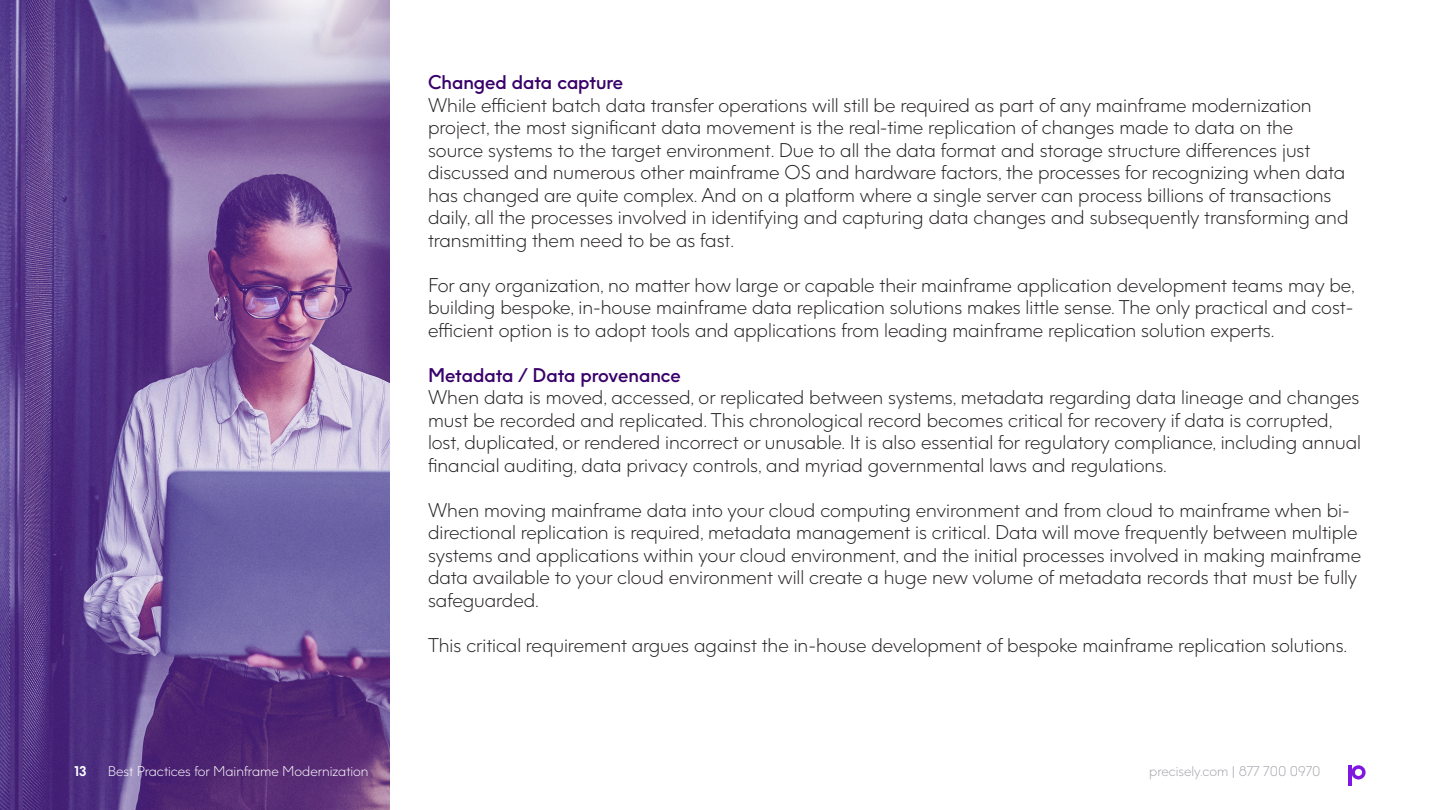
<style>
.page{position:relative;width:1440px;height:810px;background:#fff}
.page>*{position:absolute;margin:0;border:0;box-sizing:border-box;transform-origin:0 0}
.t1{font:300 18.75px/22.5px "Precisely";color:#231f20}
.t2{font:600 18.75px "Precisely";color:#39006b}
.t3{font:300 13.35px "Precisely";color:#fff}
.t4{font:300 13.35px "Precisely";color:#a3a3ab}
.t5{font:700 13.35px "Precisely";color:#fff}
</style>
<div class="page">
<svg style="left:0;top:0;width:389px;height:810px;background:#775c9c"></svg>
<svg style="left:1351px;top:765px;width:15px;height:15px"></svg>
<hr style="left:1348px;top:766px;width:3px;height:20px;background:#8017e1">
<p class="t2" style="left:428px;top:71px;width:197px">Changed data capture</p>
<p class="t1" style="left:428px;top:94px;width:922px">While efficient batch data transfer operations will still be required as part of any mainframe modernization project, the most significant data movement is the real-time replication of changes made to data on the source systems to the target environment. Due to all the data format and storage structure differences just discussed and numerous other mainframe OS and hardware factors, the processes for recognizing when data has changed are quite complex. And on a platform where a single server can process billions of transactions daily, all the processes involved in identifying and capturing data changes and subsequently transforming and transmitting them need to be as fast.</p>
<p class="t1" style="left:428px;top:274px;width:928px;text-align:justify">For any organization, no matter how large or capable their mainframe application development teams may be, building bespoke, in-house mainframe data replication solutions makes little sense. The only practical and cost&shy;efficient option is to adopt tools and applications from leading mainframe replication solution experts.</p>
<p class="t2" style="left:428px;top:363px;width:254px">Metadata / Data provenance</p>
<p class="t1" style="left:428px;top:386px;width:935px">When data is moved, accessed, or replicated between systems, metadata regarding data lineage and changes must be recorded and replicated. This chronological record becomes critical for recovery if data is corrupted, lost, duplicated, or rendered incorrect or unusable. It is also essential for regulatory compliance, including annual financial auditing, data privacy controls, and myriad governmental laws and regulations.</p>
<p class="t1" style="left:428px;top:499px;width:935px">When moving mainframe data into your cloud computing environment and from cloud to mainframe when bi&shy;directional replication is required, metadata management is critical. Data will move frequently between multiple systems and applications within your cloud environment, and the initial processes involved in making mainframe data available to your cloud environment will create a huge new volume of metadata records that must be fully safeguarded.</p>
<p class="t1" style="left:428px;top:634px;width:921px">This critical requirement argues against the in-house development of bespoke mainframe replication solutions.</p>
<p class="t5" style="left:74px;top:762px;width:14px">13</p>
<p class="t3" style="left:108px;top:763px;width:262px">Best Practices for Mainframe Modernization</p>
<p class="t4" style="left:1149px;top:763px;width:173px">precisely.com | 877 700 0970</p>
</div>
